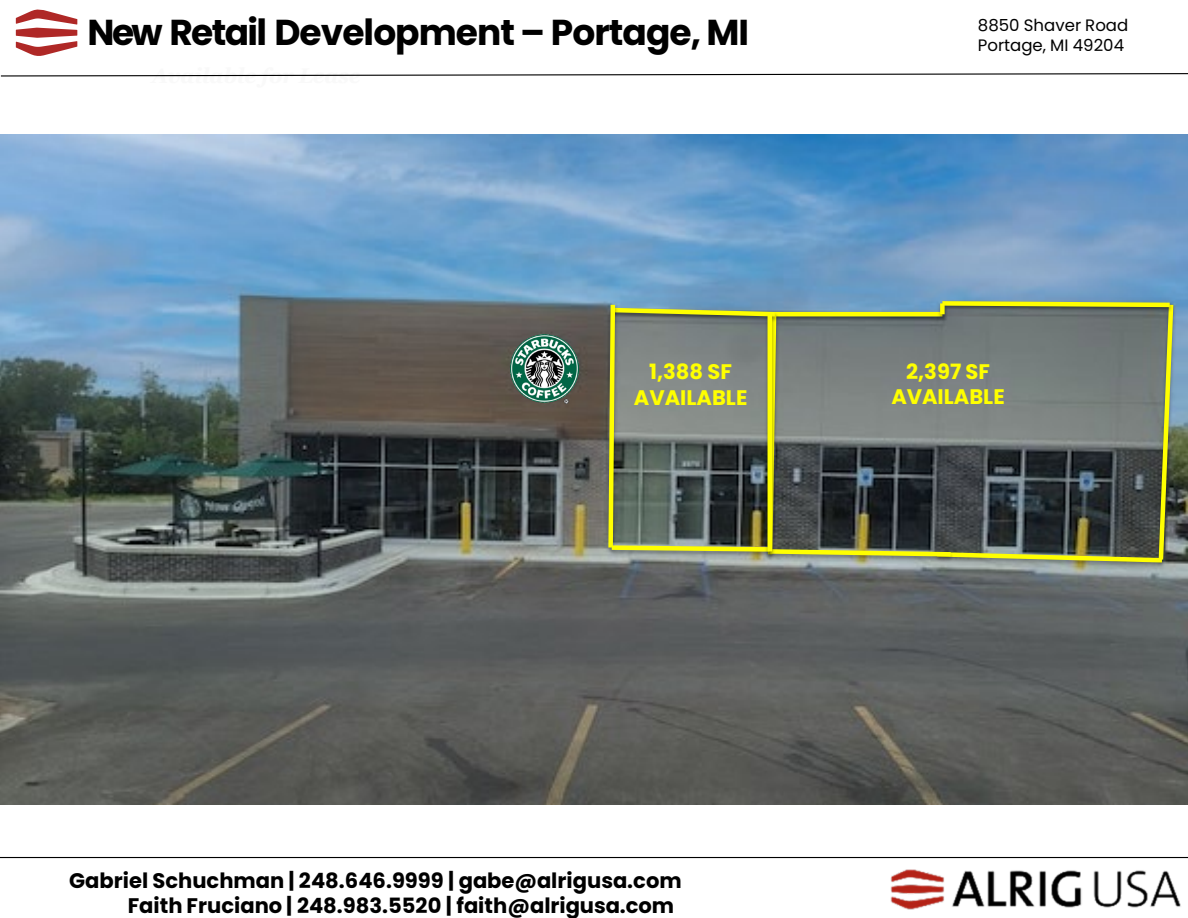
<style>
.page{position:relative;width:1188px;height:918px;background:#fff}
.page>*{position:absolute;margin:0;border:0;box-sizing:border-box;transform-origin:0 0}
.t1{font:700 36px "Poppins";letter-spacing:-.025em;color:#000}
.t2{font:700 21px "Poppins";color:#000}
.t3{font:700 21px "Poppins";color:#ff0}
.t4{font:16.5px "Poppins";color:#000}
</style>
<div class="page">
<svg style="left:16px;top:10px;width:61px;height:46px"></svg>
<svg style="left:0;top:73px;width:1187px;height:4px"></svg>
<img style="left:880px;top:856px;width:308px;height:54px">
<hr style="left:0;top:857px;width:1188px;height:1px;background:#000">
<img style="left:1175px;top:134px;width:13px;height:1px">
<img style="left:0;top:135px;width:1188px;height:669px">
<img style="left:1169px;top:300px;width:9px;height:267px">
<img style="left:932px;top:565px;width:237px;height:5px">
<svg style="left:595px;top:299px;width:581px;height:266px;background:#697165"></svg>
<img style="left:762px;top:310px;width:15px;height:249px">
<hr style="left:768px;top:314px;width:4px;height:237px;background:#ff0">
<img style="left:510px;top:334px;width:69px;height:69px">
<h1 class="t1" style="left:88px;top:12px;width:663px">New Retail Development – Portage, MI</h1>
<p class="t4" style="left:978px;top:16px;width:152px">8850 Shaver Road</p>
<p class="t4" style="left:978px;top:36px;width:148px">Portage, MI 49204</p>
<p class="t3" style="left:649px;top:360px;width:84px">1,388 SF</p>
<p class="t3" style="left:634px;top:385px;width:115px">AVAILABLE</p>
<p class="t3" style="left:906px;top:360px;width:85px">2,397 SF</p>
<p class="t3" style="left:891px;top:385px;width:115px">AVAILABLE</p>
<p class="t2" style="left:69px;top:868px;width:614px">Gabriel Schuchman | 248.646.9999 | gabe@alrigusa.com</p>
<p class="t2" style="left:128px;top:893px;width:548px">Faith Fruciano | 248.983.5520 | faith@alrigusa.com</p>
</div>
